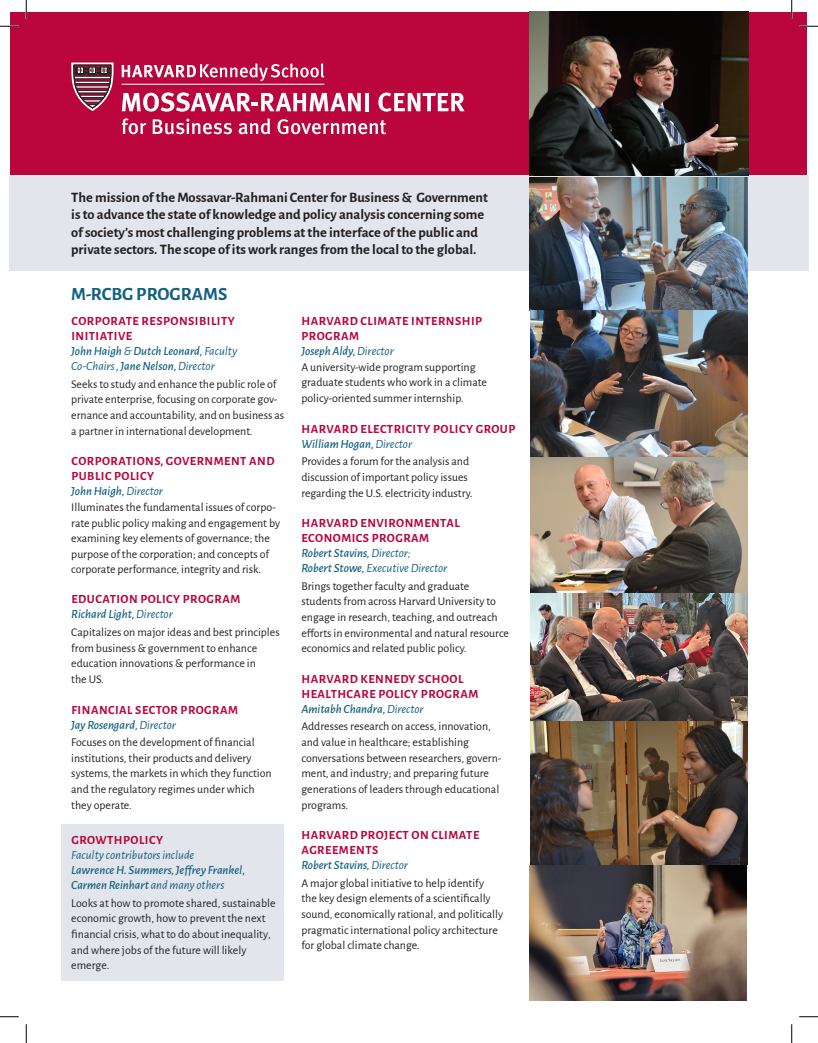
<style>
.page{position:relative;width:818px;height:1043px;background:#fff}
.page>*{position:absolute;margin:0;border:0;box-sizing:border-box;transform-origin:0 0}
.t1{font:700 18.75px "Alegreya Sans";color:#136081}
.t2{font:700 14.38px/17.5px "Alegreya Sans";color:#231f20}
.t3{font:700 12.5px/15px "Alegreya Sans";letter-spacing:.04em;color:#ba053d}
.t4{font:italic 500 12.5px/15px "Alegreya Sans";color:#136081}
.t5{font:italic 12.5px "Alegreya Sans";color:#136081}
.t6{font:11.88px/15.6px "Alegreya Sans";color:#231f20}
.s1{font-weight:700;font-style:normal;color:#ba053d}
.s2{font-weight:400}
.s3{font-weight:500;font-style:italic;color:#136081}
.s4{font-weight:400;font-style:italic;color:#136081}
</style>
<div class="page">
<div style="left:61px;top:824px;width:222px;height:156px;background:#e2e5ec"></div>
<div style="left:11px;top:12px;width:796px;height:164px;background:#ba053d"></div>
<div style="left:9px;top:176px;width:799px;height:95px;background:#e2e5ec"></div>
<svg style="left:122px;top:63px;width:202px;height:18px"></svg>
<hr style="left:122px;top:84px;width:202px;height:1px;background:#fff">
<svg style="left:122px;top:92px;width:239px;height:20px"></svg>
<hr style="left:365px;top:93px;width:3px;height:18px;background:#fff">
<svg style="left:378px;top:93px;width:86px;height:19px"></svg>
<svg style="left:122px;top:118px;width:24px;height:16px"></svg>
<svg style="left:153px;top:119px;width:79px;height:15px"></svg>
<svg style="left:239px;top:118px;width:31px;height:16px"></svg>
<svg style="left:277px;top:119px;width:109px;height:15px"></svg>
<svg style="left:71px;top:63px;width:43px;height:48px"></svg>
<img style="left:529px;top:11px;width:219px;height:581px">
<svg style="left:0;top:25px;width:19px;height:2px"></svg>
<svg style="left:799px;top:25px;width:19px;height:2px"></svg>
<svg style="left:0;top:1016px;width:19px;height:1px"></svg>
<svg style="left:799px;top:1016px;width:19px;height:1px"></svg>
<svg style="left:25px;top:0;width:2px;height:19px"></svg>
<svg style="left:25px;top:1024px;width:2px;height:18px"></svg>
<svg style="left:790px;top:0;width:2px;height:19px"></svg>
<svg style="left:791px;top:1024px;width:1px;height:18px"></svg>
<img style="left:530px;top:589px;width:217px;height:411px">
<p class="t2" style="left:71px;top:187px;width:418px">The mission of the Mossavar-Rahmani Center for Business &amp; Government is to advance the state of knowledge and policy analysis concerning some of society’s most challenging problems at the interface of the public and private sectors. The scope of its work ranges from the local to the global.</p>
<h1 class="t1" style="left:71px;top:280px;width:158px">M-RCBG PROGRAMS</h1>
<p class="t4" style="left:71px;top:313px;width:167px"><span class="s1">CORPORATE RESPONSIBILITY<br>INITIATIVE<br></span>John Haigh <span class="s2">&amp;</span> Dutch Leonard, <span class="s2">Faculty<br>Co-Chairs</span> , Jane Nelson, <span class="s2">Director</span></p>
<p class="t6" style="left:71px;top:375px;width:214px">Seeks to study and enhance the public role of private enterprise, focusing on corporate gov&shy;ernance and accountability, and on business as a partner in international development.</p>
<p class="t3" style="left:71px;top:452px;width:205px">CORPORATIONS, GOVERNMENT AND<br>PUBLIC POLICY<br><span class="s3">John Haigh,</span> <span class="s4">Director</span></p>
<p class="t6" style="left:71px;top:498px;width:210px">Illuminates the fundamental issues of corpo&shy;rate public policy making and engagement by examining key elements of governance; the purpose of the corporation; and concepts of corporate performance, integrity and risk.</p>
<p class="t3" style="left:71px;top:591px;width:171px">EDUCATION POLICY PROGRAM<br><span class="s3">Richard Light,</span> <span class="s4">Director</span></p>
<p class="t6" style="left:71px;top:623px;width:210px">Capitalizes on major ideas and best principles from business &amp; government to enhance education innovations &amp; performance in<br>the US.</p>
<p class="t3" style="left:71px;top:701px;width:168px">FINANCIAL SECTOR PROGRAM<br><span class="s3">Jay Rosengard,</span> <span class="s4">Director</span></p>
<p class="t6" style="left:71px;top:733px;width:202px">Focuses on the development of financial institutions, their products and delivery systems, the markets in which they function and the regulatory regimes under which they operate.</p>
<p class="t3" style="left:71px;top:831px;width:93px">GROWTHPOLICY</p>
<p class="t5" style="left:71px;top:846px;width:124px">Faculty contributors include</p>
<p class="t4" style="left:71px;top:862px;width:175px">Lawrence H. Summers, Jeffrey Frankel,<br>Carmen Reinhart <span class="s2">and many others</span></p>
<p class="t6" style="left:71px;top:894px;width:206px">Looks at how to promote shared, sustainable economic growth, how to prevent the next financial crisis, what to do about inequality, and where jobs of the future will likely emerge.</p>
<p class="t3" style="left:301px;top:313px;width:182px">HARVARD CLIMATE INTERNSHIP<br>PROGRAM<br><span class="s3">Joseph Aldy,</span> <span class="s4">Director</span></p>
<p class="t6" style="left:301px;top:358px;width:187px">A university-wide program supporting graduate students who work in a climate policy-oriented summer internship.</p>
<p class="t3" style="left:301px;top:420px;width:215px">HARVARD ELECTRICITY POLICY GROUP<br><span class="s3">William Hogan,</span> <span class="s4">Director</span></p>
<p class="t6" style="left:301px;top:453px;width:173px">Provides a forum for the analysis and discussion of important policy issues regarding the U.S. electricity industry.</p>
<p class="t3" style="left:301px;top:515px;width:160px">HARVARD ENVIRONMENTAL<br>ECONOMICS PROGRAM<br><span class="s3">Robert Stavins,</span> <span class="s4">Director;<br></span><span class="s3">Robert Stowe,</span> <span class="s4">Executive Director</span></p>
<p class="t6" style="left:301px;top:577px;width:209px">Brings together faculty and graduate students from across Harvard University to engage in research, teaching, and outreach efforts in environmental and natural resource economics and related public policy.</p>
<p class="t3" style="left:301px;top:670px;width:178px">HARVARD KENNEDY SCHOOL<br>HEALTHCARE POLICY PROGRAM<br><span class="s3">Amitabh Chandra,</span> <span class="s4">Director</span></p>
<p class="t6" style="left:301px;top:718px;width:202px">Addresses research on access, innovation, and value in healthcare; establishing conversations between researchers, govern&shy;ment, and industry; and preparing future generations of leaders through educational programs.</p>
<p class="t3" style="left:301px;top:826px;width:179px">HARVARD PROJECT ON CLIMATE<br>AGREEMENTS<br><span class="s3">Robert Stavins,</span> <span class="s4">Director</span></p>
<p class="t6" style="left:301px;top:874px;width:203px">A major global initiative to help identify<br>the key design elements of a scientifically sound, economically rational, and politically pragmatic international policy architecture for global climate change.</p>
</div>
